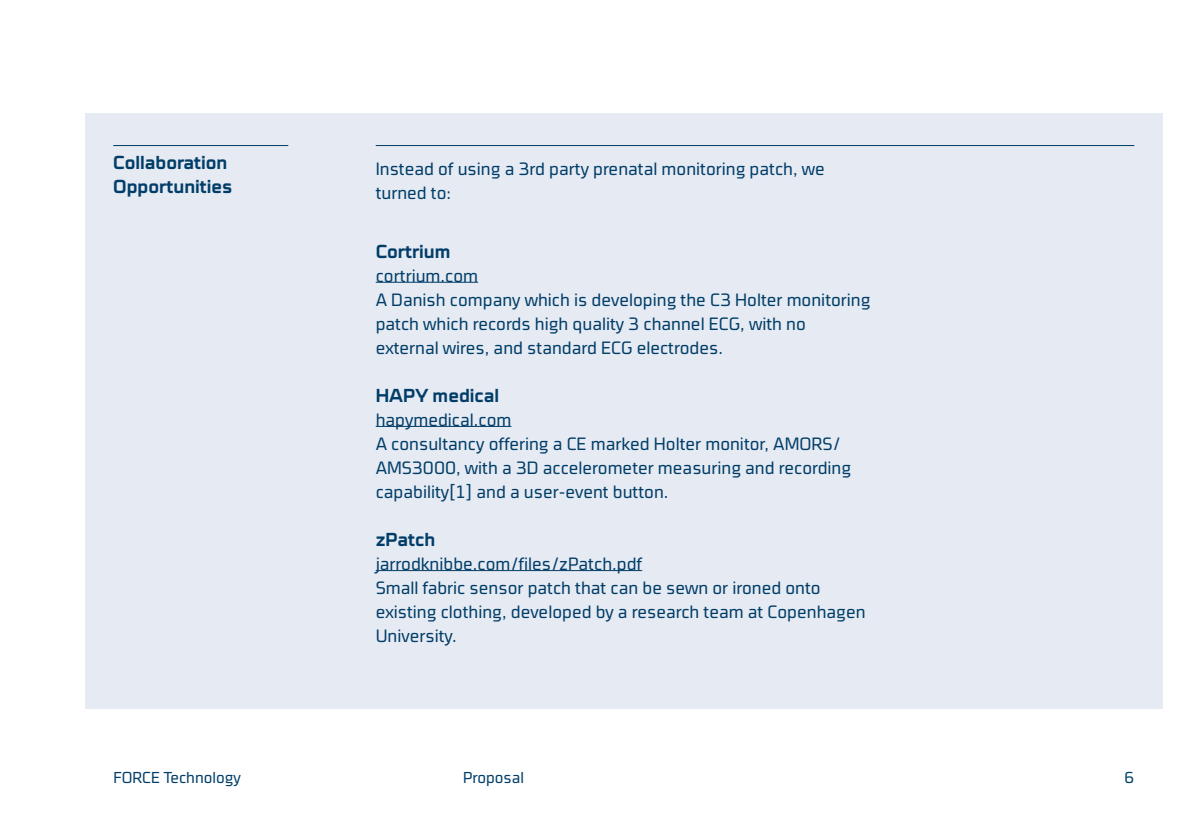
<style>
.page{position:relative;width:1191px;height:840px;background:#fff}
.page>*{position:absolute;margin:0;border:0;box-sizing:border-box;transform-origin:0 0}
.t1{font:700 19px/24px "Cube OT";color:#003d68}
.t2{font:300 condensed 18px/24px "Cube OT";color:#003d68}
.t3{font:300 condensed 16px "Cube OT";color:#003d68}
</style>
<div class="page">
<div style="left:85px;top:113px;width:1077px;height:596px;background:#e6eaf2"></div>
<hr style="left:113px;top:145px;width:175px;height:1px;background:#003d68">
<hr style="left:376px;top:145px;width:758px;height:1px;background:#003d68">
<hr style="left:376px;top:282px;width:102px;height:1px;background:#003d68">
<hr style="left:376px;top:426px;width:135px;height:1px;background:#003d68">
<hr style="left:376px;top:570px;width:266px;height:1px;background:#003d68">
<p class="t1" style="left:113px;top:150px;width:121px">Collaboration<br>Opportunities</p>
<p class="t2" style="left:376px;top:156px;width:450px">Instead of using a 3rd party prenatal monitoring patch, we turned to:</p>
<p class="t1" style="left:376px;top:239px;width:76px">Cortrium</p>
<p class="t2" style="left:376px;top:263px;width:496px">cortrium.com<br>A Danish company which is developing the C3 Holter monitoring patch which records high quality 3 channel ECG, with no external wires, and standard ECG electrodes.</p>
<p class="t1" style="left:376px;top:383px;width:125px">HAPY medical</p>
<p class="t2" style="left:376px;top:407px;width:477px">hapymedical.com<br>A consultancy offering a CE marked Holter monitor, AMORS/ AMS3000, with a 3D accelerometer measuring and recording capability[1] and a user-event button.</p>
<p class="t1" style="left:376px;top:527px;width:61px">zPatch</p>
<p class="t2" style="left:376px;top:551px;width:491px">jarrodknibbe.com/files/zPatch.pdf<br>Small fabric sensor patch that can be sewn or ironed onto existing clothing, developed by a research team at Copenhagen University.</p>
<p class="t3" style="left:113px;top:768px;width:129px">FORCE Technology</p>
<p class="t3" style="left:463px;top:768px;width:62px">Proposal</p>
<p class="t3" style="left:1124px;top:768px;width:11px">6</p>
</div>
